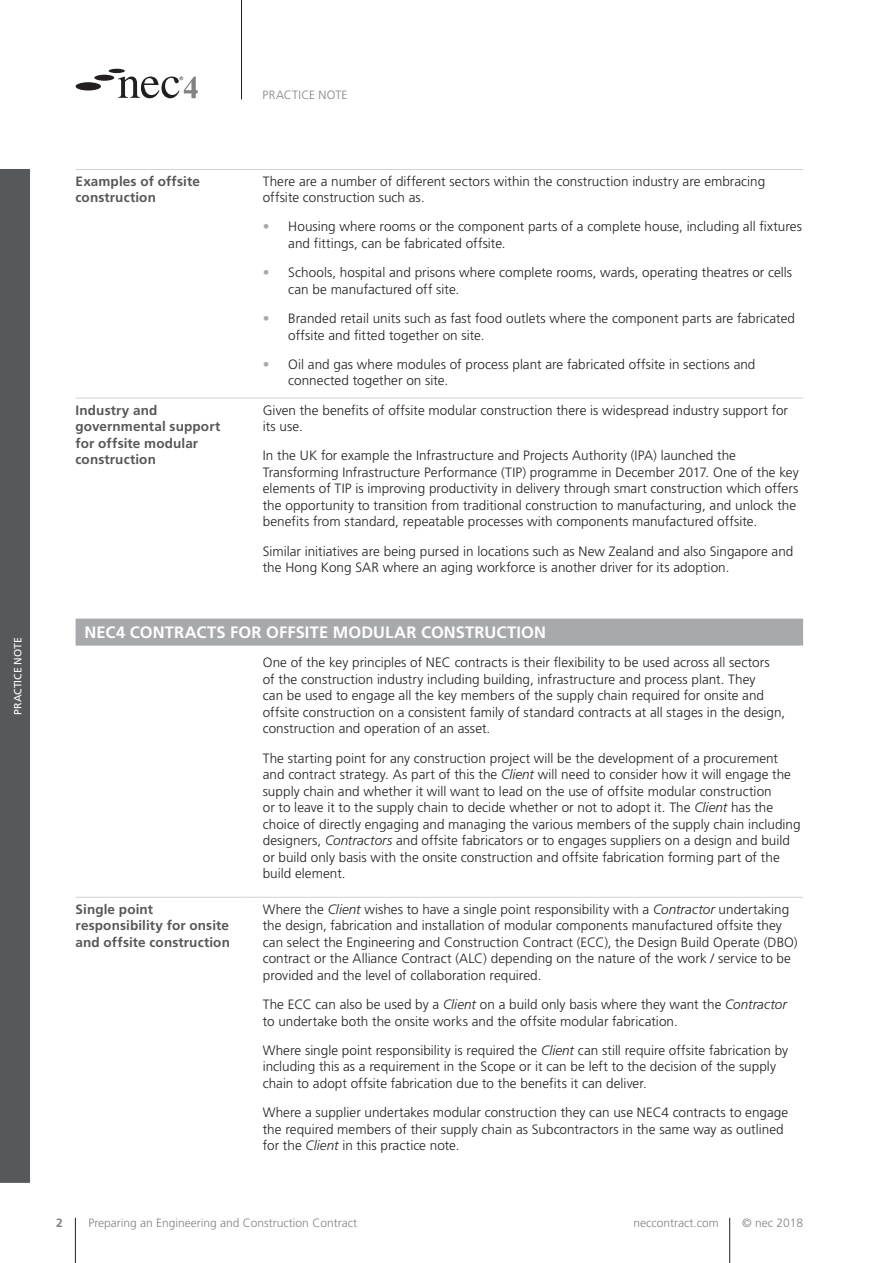
<style>
.page{position:relative;width:893px;height:1263px;background:#fff}
.page>*{position:absolute;margin:0;border:0;box-sizing:border-box;transform-origin:0 0}
.B_Heading_Chapter{font:700 16.5px "Frutiger";letter-spacing:.005em;color:#fff}
.Body_Text{font:300 13.5px/16.5px "Frutiger";letter-spacing:.005em;color:#231f20}
.Body_Text_left_inden{font:300 13.5px/16.5px "Frutiger";letter-spacing:.005em;color:#231f20}
.Sub_Numbering{font:700 13.5px/16.5px "Frutiger";letter-spacing:.01em;color:#57585a}
.t1{font:300 12px "Frutiger";color:#808285}
.t2{font:300 12px "Frutiger";letter-spacing:.02em;color:#808285}
.t3{font:700 12px "Frutiger";color:#808285}
.t4{font:10.5px "Frutiger";color:#fff}
.s1{color:#a8a9ad}
.s2{font-style:italic}
</style>
<div class="page">
<hr style="left:75px;top:1217px;width:1px;height:45px;background:#231f20">
<hr style="left:729px;top:1217px;width:1px;height:45px;background:#231f20">
<hr style="left:241px;top:0;width:1px;height:99px;background:#231f20">
<div style="left:0;top:169px;width:30px;height:1014px;background:#57585a"></div>
<div style="left:76px;top:82px;width:25px;height:8px;background:#231f20;border-radius:50%"></div>
<div style="left:94px;top:75px;width:20px;height:6px;background:#231f20;border-radius:50%"></div>
<svg style="left:109px;top:69px;width:16px;height:4px"></svg>
<svg style="left:118px;top:76px;width:80px;height:22px"></svg>
<div style="left:76px;top:618px;width:727px;height:27px;background:#a8a9ad"></div>
<hr style="left:76px;top:397px;width:165px;height:1px;background:#d1d2d4">
<svg style="left:241px;top:397px;width:22px;height:1px"></svg>
<hr style="left:263px;top:397px;width:540px;height:1px;background:#d1d2d4">
<hr style="left:76px;top:896px;width:165px;height:1px;background:#d1d2d4">
<svg style="left:241px;top:896px;width:22px;height:1px"></svg>
<hr style="left:263px;top:896px;width:540px;height:1px;background:#d1d2d4">
<hr style="left:76px;top:169px;width:727px;height:1px;background:#d1d2d4">
<p class="t4" style="left:12px;top:714px;width:79px;rotate:-90deg">PRACTICE NOTE</p>
<p class="t2" style="left:262px;top:88px;width:86px">PRACTICE NOTE</p>
<p class="Sub_Numbering" style="left:76px;top:173px;width:126px">Examples of offsite construction</p>
<p class="Body_Text" style="left:263px;top:173px;width:504px">There are a number of different sectors within the construction industry are embracing offsite construction such as.</p>
<p class="Body_Text_left_inden" style="left:288px;top:218px;width:515px;text-indent:-26px"><span class="s1">•</span> Housing where rooms or the component parts of a complete house, including all fixtures and fittings, can be fabricated offsite.</p>
<p class="Body_Text_left_inden" style="left:288px;top:264px;width:505px;text-indent:-26px"><span class="s1">•</span> Schools, hospital and prisons where complete rooms, wards, operating theatres or cells can be manufactured off site.</p>
<p class="Body_Text_left_inden" style="left:288px;top:310px;width:508px;text-indent:-26px"><span class="s1">•</span> Branded retail units such as fast food outlets where the component parts are fabricated offsite and fitted together on site.</p>
<p class="Body_Text_left_inden" style="left:288px;top:356px;width:468px;text-indent:-26px"><span class="s1">•</span> Oil and gas where modules of process plant are fabricated offsite in sections and connected together on site.</p>
<p class="Sub_Numbering" style="left:76px;top:401px;width:146px">Industry and governmental support for offsite modular construction</p>
<p class="Body_Text" style="left:263px;top:401px;width:527px">Given the benefits of offsite modular construction there is widespread industry support for its use.</p>
<p class="Body_Text" style="left:263px;top:447px;width:537px">In the UK for example the Infrastructure and Projects Authority (IPA) launched the Transforming Infrastructure Performance (TIP) programme in December 2017. One of the key elements of TIP is improving productivity in delivery through smart construction which offers the opportunity to transition from traditional construction to manufacturing, and unlock the benefits from standard, repeatable processes with components manufactured offsite.</p>
<p class="Body_Text" style="left:263px;top:542px;width:532px">Similar initiatives are being pursed in locations such as New Zealand and also Singapore and the Hong Kong SAR where an aging workforce is another driver for its adoption.</p>
<p class="B_Heading_Chapter" style="left:85px;top:622px;width:463px">NEC4 CONTRACTS FOR OFFSITE MODULAR CONSTRUCTION</p>
<p class="Body_Text_left_inden" style="left:263px;top:654px;width:524px">One of the key principles of NEC contracts is their flexibility to be used across all sectors<br>of the construction industry including building, infrastructure and process plant. They<br>can be used to engage all the key members of the supply chain required for onsite and offsite construction on a consistent family of standard contracts at all stages in the design, construction and operation of an asset.</p>
<p class="Body_Text_left_inden" style="left:263px;top:749px;width:539px">The starting point for any construction project will be the development of a procurement and contract strategy. As part of this the <span class="s2">Client</span> will need to consider how it will engage the supply chain and whether it will want to lead on the use of offsite modular construction<br>or to leave it to the supply chain to decide whether or not to adopt it. The <span class="s2">Client</span> has the choice of directly engaging and managing the various members of the supply chain including designers, <span class="s2">Contractors</span> and offsite fabricators or to engages suppliers on a design and build or build only basis with the onsite construction and offsite fabrication forming part of the build element.</p>
<p class="Sub_Numbering" style="left:76px;top:900px;width:156px">Single point responsibility for onsite and offsite construction</p>
<p class="Body_Text" style="left:263px;top:900px;width:536px">Where the <span class="s2">Client</span> wishes to have a single point responsibility with a <span class="s2">Contractor</span> undertaking the design, fabrication and installation of modular components manufactured offsite they can select the Engineering and Construction Contract (ECC), the Design Build Operate (DBO) contract or the Alliance Contract (ALC) depending on the nature of the work / service to be provided and the level of collaboration required.</p>
<p class="Body_Text" style="left:263px;top:996px;width:525px">The ECC can also be used by a <span class="s2">Client</span> on a build only basis where they want the <span class="s2">Contractor </span>to undertake both the onsite works and the offsite modular fabrication.</p>
<p class="Body_Text" style="left:263px;top:1041px;width:527px">Where single point responsibility is required the <span class="s2">Client</span> can still require offsite fabrication by including this as a requirement in the Scope or it can be left to the decision of the supply chain to adopt offsite fabrication due to the benefits it can deliver.</p>
<p class="Body_Text" style="left:263px;top:1104px;width:527px">Where a supplier undertakes modular construction they can use NEC4 contracts to engage the required members of their supply chain as Subcontractors in the same way as outlined for the <span class="s2">Client</span> in this practice note.</p>
<p class="t3" style="left:56px;top:1215px;width:8px">2</p>
<p class="t1" style="left:88px;top:1215px;width:270px">Preparing an Engineering and Construction Contract</p>
<p class="t1" style="left:633px;top:1215px;width:87px">neccontract.com</p>
<p class="t1" style="left:742px;top:1215px;width:62px">© nec 2018</p>
</div>
